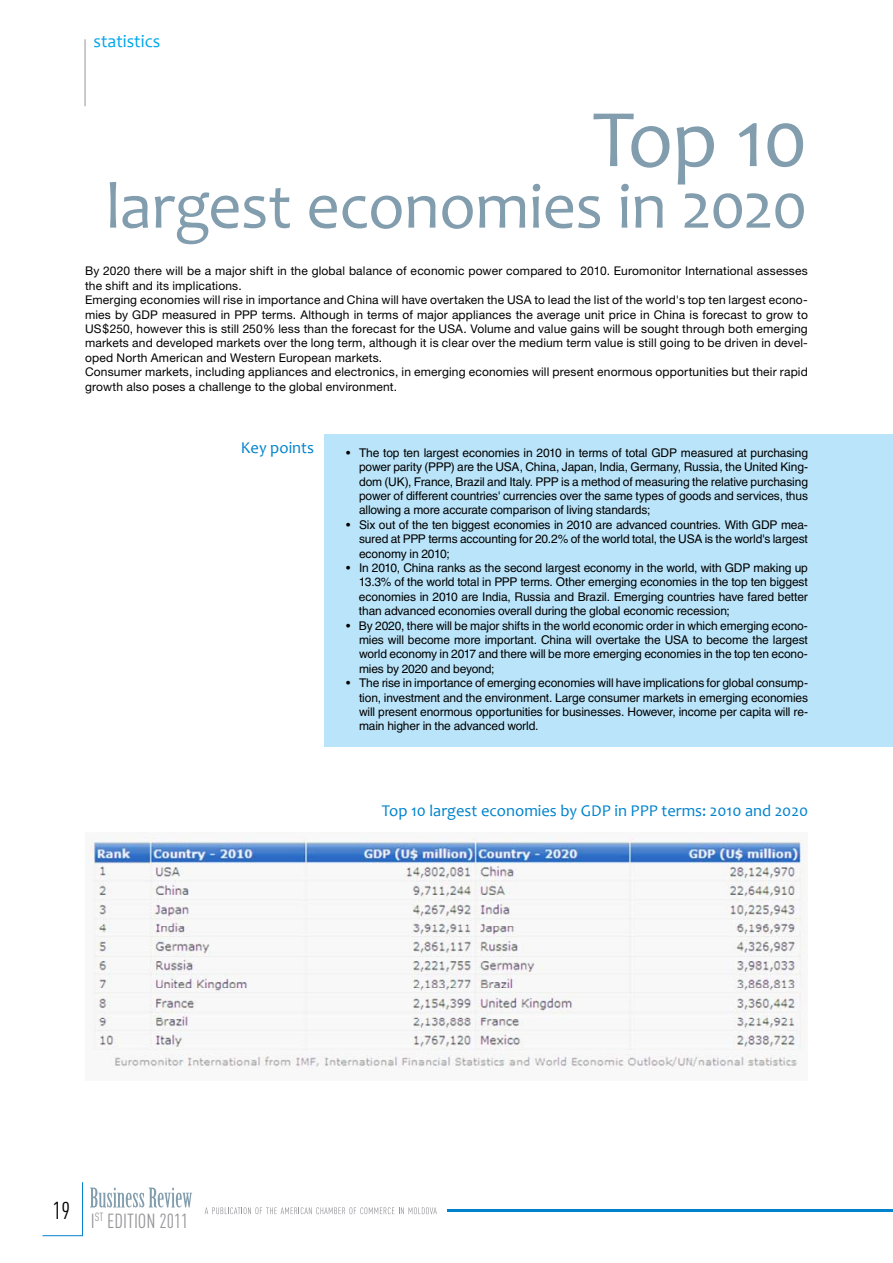
<style>
.page{position:relative;width:893px;height:1263px;background:#fff}
.page>*{position:absolute;margin:0;border:0;box-sizing:border-box;transform-origin:0 0}
.t1{font:82.5px "Candara";color:#819dae}
.t2{font:66px "Candara";letter-spacing:-.015em;color:#819dae}
.t3{font:24px "DIN Cond";color:#000}
.t4{font:20.1px "DIN Cond";color:#97979b}
.t5{font:18px "Candara";color:#00a6eb}
.t6{font:16.5px "Candara";color:#0083cc}
.t7{font:12px/14.4px "Helvetica LT Std";letter-spacing:-.01em;color:#000;text-align:justify}
.t8{font:12px/14.4px "Helvetica Neue CE";letter-spacing:.015em;color:#000}
</style>
<div class="page">
<svg style="left:43px;top:1182px;width:40px;height:54px"></svg>
<hr style="left:447px;top:1210px;width:446px;height:2px;background:#0083cc">
<svg style="left:205px;top:1207px;width:232px;height:7px"></svg>
<svg style="left:90px;top:1187px;width:102px;height:20px"></svg>
<hr style="left:85px;top:39px;width:1px;height:67px;background:#97979b">
<div style="left:325px;top:434px;width:568px;height:313px;background:#bae4f9"></div>
<img style="left:85px;top:836px;width:720px;height:232px">
<h3 class="t5" style="left:94px;top:30px;width:68px">statistics</h3>
<h1 class="t1" style="left:593px;top:88px;width:217px">Top 10</h1>
<h2 class="t2" style="left:106px;top:165px;width:703px">largest economies in 2020</h2>
<p class="t8" style="left:85px;top:264px;width:724px">By 2020 there will be a major shift in the global balance of economic power compared to 2010. Euromonitor International assesses the shift and its implications.<br>Emerging economies will rise in importance and China will have overtaken the USA to lead the list of the world's top ten largest econo&shy;mies by GDP measured in PPP terms. Although in terms of major appliances the average unit price in China is forecast to grow to US$250, however this is still 250% less than the forecast for the USA. Volume and value gains will be sought through both emerging markets and developed markets over the long term, although it is clear over the medium term value is still going to be driven in devel&shy;oped North American and Western European markets.<br>Consumer markets, including appliances and electronics, in emerging economies will present enormous opportunities but their rapid growth also poses a challenge to the global environment.</p>
<h3 class="t6" style="left:241px;top:437px;width:75px">Key points</h3>
<p class="t7" style="left:359px;top:445px;width:450px;text-indent:-13px">• The top ten largest economies in 2010 in terms of total GDP measured at purchasing power parity (PPP) are the USA, China, Japan, India, Germany, Russia, the United King&shy;dom (UK), France, Brazil and Italy. PPP is a method of measuring the relative purchasing power of different countries' currencies over the same types of goods and services, thus allowing a more accurate comparison of living standards;</p>
<p class="t7" style="left:359px;top:517px;width:450px;text-indent:-13px">• Six out of the ten biggest economies in 2010 are advanced countries. With GDP mea&shy;sured at PPP terms accounting for 20.2% of the world total, the USA is the world's largest economy in 2010;</p>
<p class="t7" style="left:359px;top:561px;width:450px;text-indent:-13px">• In 2010, China ranks as the second largest economy in the world, with GDP making up 13.3% of the world total in PPP terms. Other emerging economies in the top ten biggest economies in 2010 are India, Russia and Brazil. Emerging countries have fared better than advanced economies overall during the global economic recession;</p>
<p class="t7" style="left:359px;top:618px;width:450px;text-indent:-13px">• By 2020, there will be major shifts in the world economic order in which emerging econo&shy;mies will become more important. China will overtake the USA to become the largest world economy in 2017 and there will be more emerging economies in the top ten econo&shy;mies by 2020 and beyond;</p>
<p class="t7" style="left:359px;top:676px;width:450px;text-indent:-13px">• The rise in importance of emerging economies will have implications for global consump&shy;tion, investment and the environment. Large consumer markets in emerging economies will present enormous opportunities for businesses. However, income per capita will re&shy;main higher in the advanced world.</p>
<h3 class="t6" style="left:382px;top:800px;width:428px">Top 10 largest economies by GDP in PPP terms: 2010 and 2020</h3>
<h3 class="t3" style="left:53px;top:1197px;width:19px">19</h3>
<h3 class="t4" style="left:91px;top:1209px;width:99px">I<sup>ST</sup> EDITION 2011</h3>
</div>
